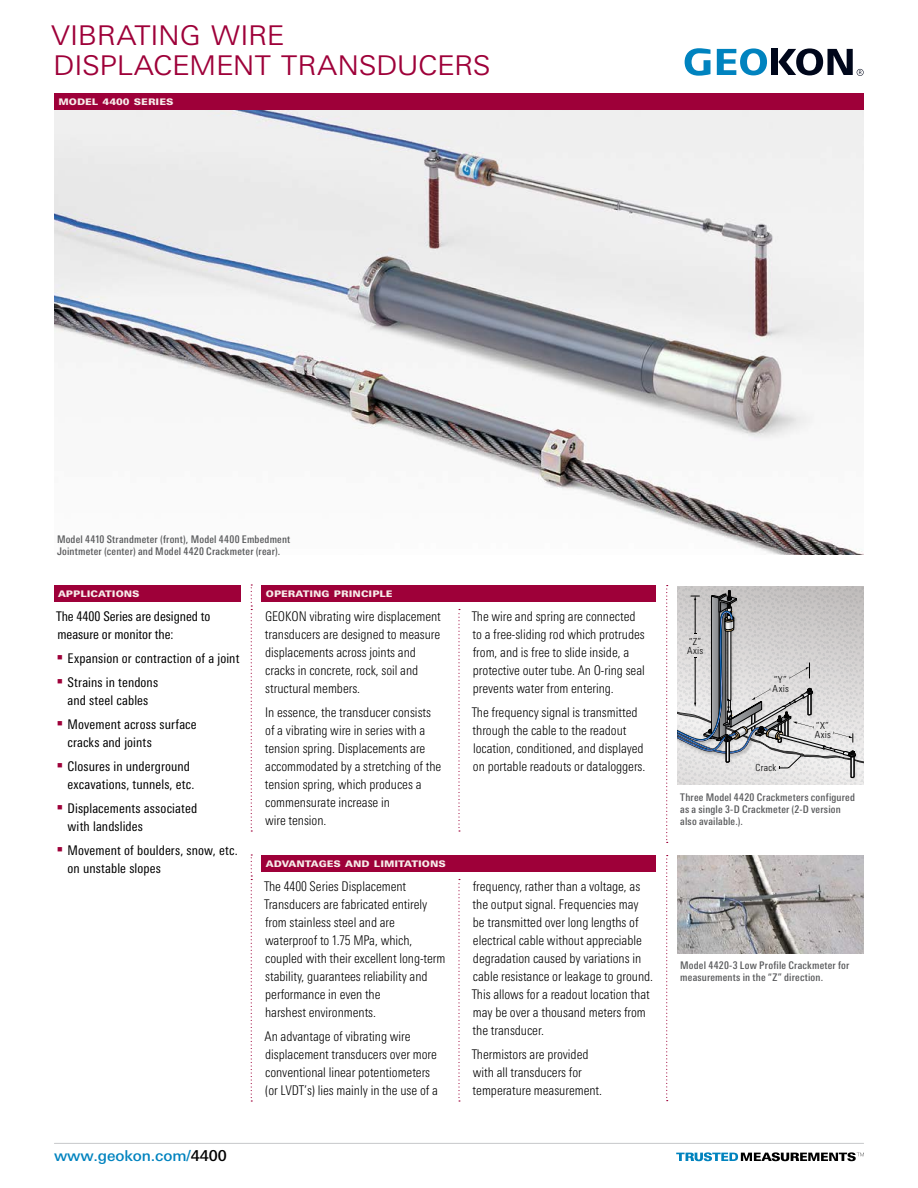
<style>
.page{position:relative;width:918px;height:1188px;background:#fff}
.page>*{position:absolute;margin:0;border:0;box-sizing:border-box;transform-origin:0 0}
.t1{font:300 36px/30px "Univers Next Pro";letter-spacing:-.02em;color:#9e0039}
.t2{font:500 15px "Univers Next Pro";letter-spacing:-.005em;color:#0083bf}
.t3{font:300 condensed 13.35px/18px "Univers Next Pro";color:#000}
.t4{font:condensed 13.35px/24px "Univers Next Pro";letter-spacing:.005em;color:#000}
.t5{font:800 12px "Univers Next Pro";color:#f7ecea}
.t6{font:500 condensed 10.5px/12px "Univers Next Pro";letter-spacing:.015em;color:#58595b}
.t7{font:300 condensed 9.75px/9px "Univers";letter-spacing:.025em;color:#000}
.s1{color:#000}
</style>
<div class="page">
<svg style="left:717px;top:48px;width:50px;height:27px"></svg>
<div style="left:771px;top:49px;width:7px;height:26px;background:#00071b"></div>
<svg style="left:685px;top:48px;width:25px;height:28px"></svg>
<svg style="left:778px;top:48px;width:86px;height:28px"></svg>
<svg style="left:676px;top:1152px;width:188px;height:9px"></svg>
<hr style="left:54px;top:1143px;width:810px;height:1px;background:#c7c8ca">
<img style="left:677px;top:855px;width:187px;height:99px">
<img style="left:54px;top:110px;width:810px;height:445px">
<svg style="left:677px;top:586px;width:187px;height:198px;background:#c2c1c2"></svg>
<div style="left:54px;top:93px;width:810px;height:17px;background:#9e0039"></div>
<div style="left:262px;top:855px;width:394px;height:17px;background:#9e0039"></div>
<svg style="left:251px;top:854px;width:1px;height:248px"></svg>
<svg style="left:458px;top:879px;width:2px;height:223px"></svg>
<div style="left:262px;top:585px;width:394px;height:17px;background:#9e0039"></div>
<svg style="left:251px;top:584px;width:1px;height:248px"></svg>
<svg style="left:458px;top:609px;width:2px;height:223px"></svg>
<div style="left:54px;top:585px;width:187px;height:17px;background:#9e0039"></div>
<svg style="left:666px;top:585px;width:2px;height:258px"></svg>
<svg style="left:666px;top:855px;width:2px;height:246px"></svg>
<h1 class="t1" style="left:51px;top:17px;width:441px">Vibrating Wire<br>Displacement Transducers</h1>
<p class="t5" style="left:58px;top:93px;width:116px">Model 4400 Series</p>
<p class="t6" style="left:57px;top:533px;width:235px">Model 4410 Strandmeter (front), Model 4400 Embedment<br>Jointmeter (center) and Model 4420 Crackmeter (rear).</p>
<p class="t5" style="left:58px;top:585px;width:83px">Applications</p>
<p class="t4" style="left:56px;top:607px;width:156px;line-height:18px">The 4400 Series are designed to measure or monitor the:</p>
<p class="t4" style="left:68px;top:646px;width:173px">Expansion or contraction of a joint<br>Strains in tendons</p>
<p class="t4" style="left:68px;top:688px;width:131px">and steel cables<br>Movement across surface</p>
<p class="t4" style="left:68px;top:730px;width:124px">cracks and joints<br>Closures in underground</p>
<p class="t4" style="left:68px;top:772px;width:131px">excavations, tunnels, etc.<br>Displacements associated</p>
<p class="t4" style="left:68px;top:814px;width:172px">with landslides<br>Movement of boulders, snow, etc.</p>
<p class="t4" style="left:68px;top:856px;width:95px">on unstable slopes</p>
<p class="t2" style="left:54px;top:1147px;width:174px">www.geokon.com/<span class="s1">4400</span></p>
<p class="t5" style="left:266px;top:585px;width:128px">Operating Principle</p>
<p class="t3" style="left:265px;top:607px;width:178px">GEOKON vibrating wire displacement transducers are designed to measure displacements across joints and cracks in concrete, rock, soil and structural members.</p>
<p class="t3" style="left:265px;top:703px;width:178px">In essence, the transducer consists of a vibrating wire in series with a tension spring. Displacements are accommodated by a stretching of the tension spring, which produces a commensurate increase in<br>wire tension.</p>
<p class="t5" style="left:266px;top:855px;width:181px">Advantages And Limitations</p>
<p class="t3" style="left:264px;top:877px;width:183px">The 4400 Series Displacement<br>Transducers are fabricated entirely from stainless steel and are waterproof to 1.75 MPa, which, coupled with their excellent long-term stability, guarantees reliability and performance in even the<br>harshest environments.</p>
<p class="t3" style="left:265px;top:1027px;width:175px">An advantage of vibrating wire displacement transducers over more conventional linear potentiometers (or LVDT’s) lies mainly in the use of a</p>
<p class="t3" style="left:472px;top:607px;width:175px">The wire and spring are connected to a free-sliding rod which protrudes from, and is free to slide inside, a protective outer tube. An O-ring seal prevents water from entering.</p>
<p class="t3" style="left:472px;top:703px;width:175px">The frequency signal is transmitted through the cable to the readout location, conditioned, and displayed on portable readouts or dataloggers.</p>
<p class="t3" style="left:472px;top:877px;width:183px">frequency, rather than a voltage, as the output signal. Frequencies may<br>be transmitted over long lengths of electrical cable without appreciable degradation caused by variations in cable resistance or leakage to ground.<br>This allows for a readout location that may be over a thousand meters from the transducer.</p>
<p class="t3" style="left:472px;top:1045px;width:132px">Thermistors are provided with all transducers for temperature measurement.</p>
<p class="t7" style="left:687px;top:637px;width:18px">“Z”<br>Axis</p>
<p class="t7" style="left:773px;top:675px;width:18px">“Y”<br>Axis</p>
<p class="t7" style="left:756px;top:763px;width:22px">Crack</p>
<p class="t7" style="left:815px;top:722px;width:18px">“X”<br>Axis</p>
<p class="t6" style="left:680px;top:791px;width:176px">Three Model 4420 Crackmeters configured as a single 3-D Crackmeter (2-D version also available.).</p>
<p class="t6" style="left:680px;top:959px;width:171px">Model 4420-3 Low Profile Crackmeter for measurements in the “Z” direction.</p>
</div>
